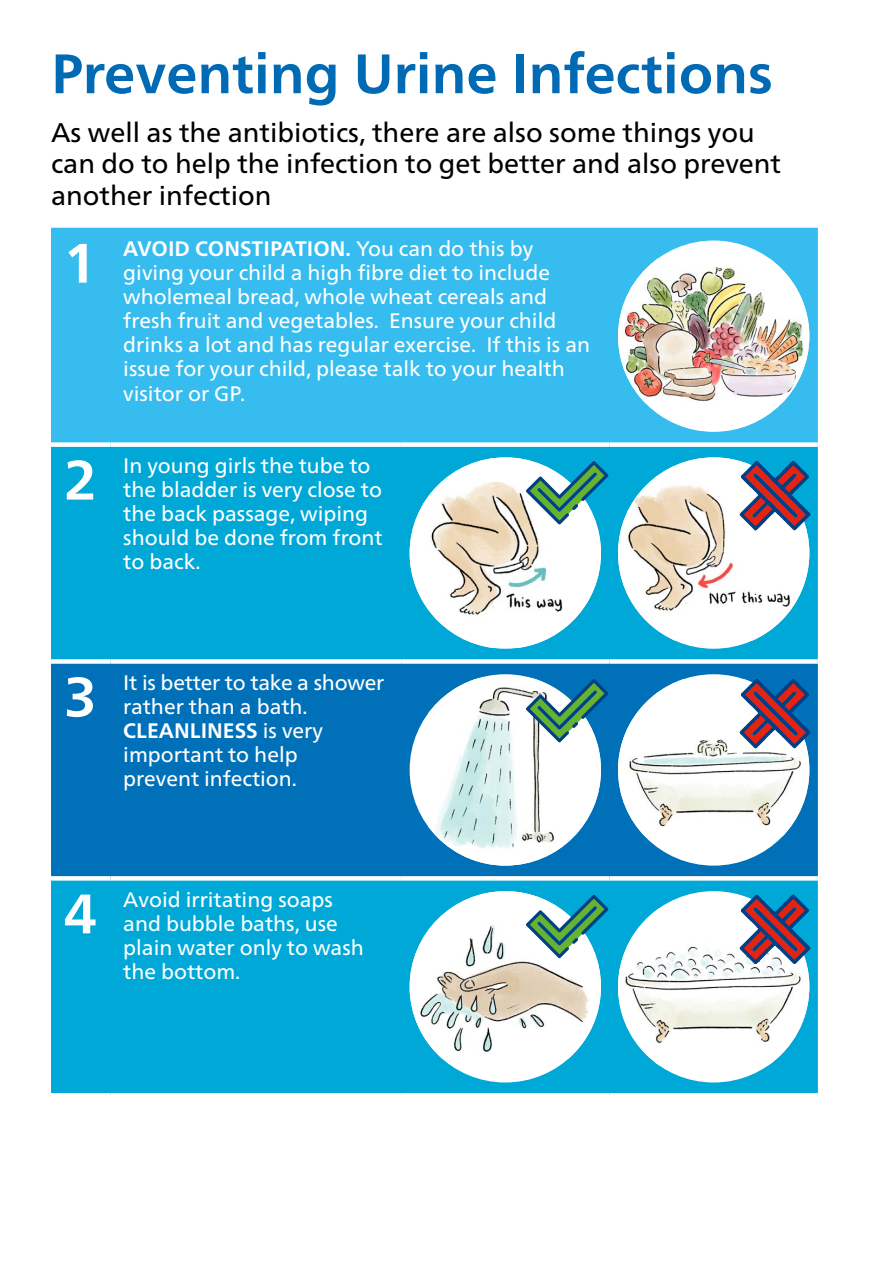
<style>
.page{position:relative;width:893px;height:1263px;background:#fff}
.page>*{position:absolute;margin:0;border:0;box-sizing:border-box;transform-origin:0 0}
.t1{font:700 55.5px "Frutiger Neue LTCYR";color:#006ab4}
.t2{font:700 55.5px "Frutiger Neue LTCYR";color:#fff}
.t3{font:27px/31.5px "Frutiger Neue LTCYR";color:#000}
.t4{font:21px/24px "Frutiger Neue LTCYR";color:#fff}
.s1{font-weight:700}
</style>
<div class="page">
<div style="left:51px;top:228px;width:767px;height:214px;background:#36bcee"></div>
<div style="left:51px;top:447px;width:767px;height:646px;background:#00a8d7"></div>
<div style="left:51px;top:664px;width:767px;height:212px;background:#0071b9"></div>
<div style="left:51px;top:659px;width:60px;height:5px;background:#fff"></div>
<div style="left:111px;top:659px;width:290px;height:5px;background:#fff"></div>
<div style="left:401px;top:659px;width:208px;height:5px;background:#fff"></div>
<div style="left:609px;top:659px;width:209px;height:5px;background:#fff"></div>
<div style="left:51px;top:876px;width:60px;height:5px;background:#fff"></div>
<div style="left:111px;top:876px;width:290px;height:5px;background:#fff"></div>
<div style="left:401px;top:876px;width:208px;height:5px;background:#fff"></div>
<div style="left:609px;top:876px;width:209px;height:5px;background:#fff"></div>
<div style="left:618px;top:240px;width:191px;height:192px;background:#fff;border-radius:50%"></div>
<img style="left:618px;top:258px;width:191px;height:146px">
<img style="left:410px;top:457px;width:191px;height:191px">
<img style="left:618px;top:457px;width:191px;height:184px">
<div style="left:410px;top:674px;width:191px;height:192px;background:#fff;border-radius:50%"></div>
<img style="left:428px;top:678px;width:173px;height:188px">
<div style="left:618px;top:674px;width:191px;height:192px;background:#fff;border-radius:50%"></div>
<img style="left:618px;top:679px;width:191px;height:157px">
<div style="left:410px;top:891px;width:191px;height:191px;background:#fff;border-radius:50%"></div>
<img style="left:410px;top:891px;width:191px;height:167px">
<div style="left:618px;top:891px;width:191px;height:191px;background:#fff;border-radius:50%"></div>
<img style="left:618px;top:908px;width:191px;height:157px">
<svg style="left:526px;top:461px;width:82px;height:64px"></svg>
<svg style="left:526px;top:679px;width:82px;height:63px"></svg>
<svg style="left:526px;top:895px;width:82px;height:63px"></svg>
<svg style="left:739px;top:461px;width:71px;height:69px"></svg>
<svg style="left:739px;top:679px;width:71px;height:69px"></svg>
<svg style="left:739px;top:894px;width:71px;height:70px"></svg>
<h1 class="t1" style="left:51px;top:41px;width:723px">Preventing Urine Infections</h1>
<p class="t3" style="left:51px;top:116px;width:731px">As well as the antibiotics, there are also some things you can do to help the infection to get better and also prevent another infection</p>
<h1 class="t2" style="left:64px;top:230px;width:35px">1</h1>
<p class="t4" style="left:123px;top:237px;width:468px"><span class="s1">AVOID CONSTIPATION.</span> You can do this by giving your child a high fibre diet to include wholemeal bread, whole wheat cereals and fresh fruit and vegetables. Ensure your child drinks a lot and has regular exercise. If this is an issue for your child, please talk to your health visitor or GP.</p>
<h1 class="t2" style="left:64px;top:447px;width:35px">2</h1>
<p class="t4" style="left:123px;top:454px;width:261px">In young girls the tube to the bladder is very close to the back passage, wiping should be done from front to back.</p>
<h1 class="t2" style="left:64px;top:664px;width:35px">3</h1>
<p class="t4" style="left:123px;top:671px;width:263px">It is better to take a shower rather than a bath.<br><span class="s1">CLEANLINESS</span> is very important to help<br>prevent infection.</p>
<h1 class="t2" style="left:64px;top:881px;width:35px">4</h1>
<p class="t4" style="left:123px;top:888px;width:242px">Avoid irritating soaps and bubble baths, use plain water only to wash the bottom.</p>
</div>
